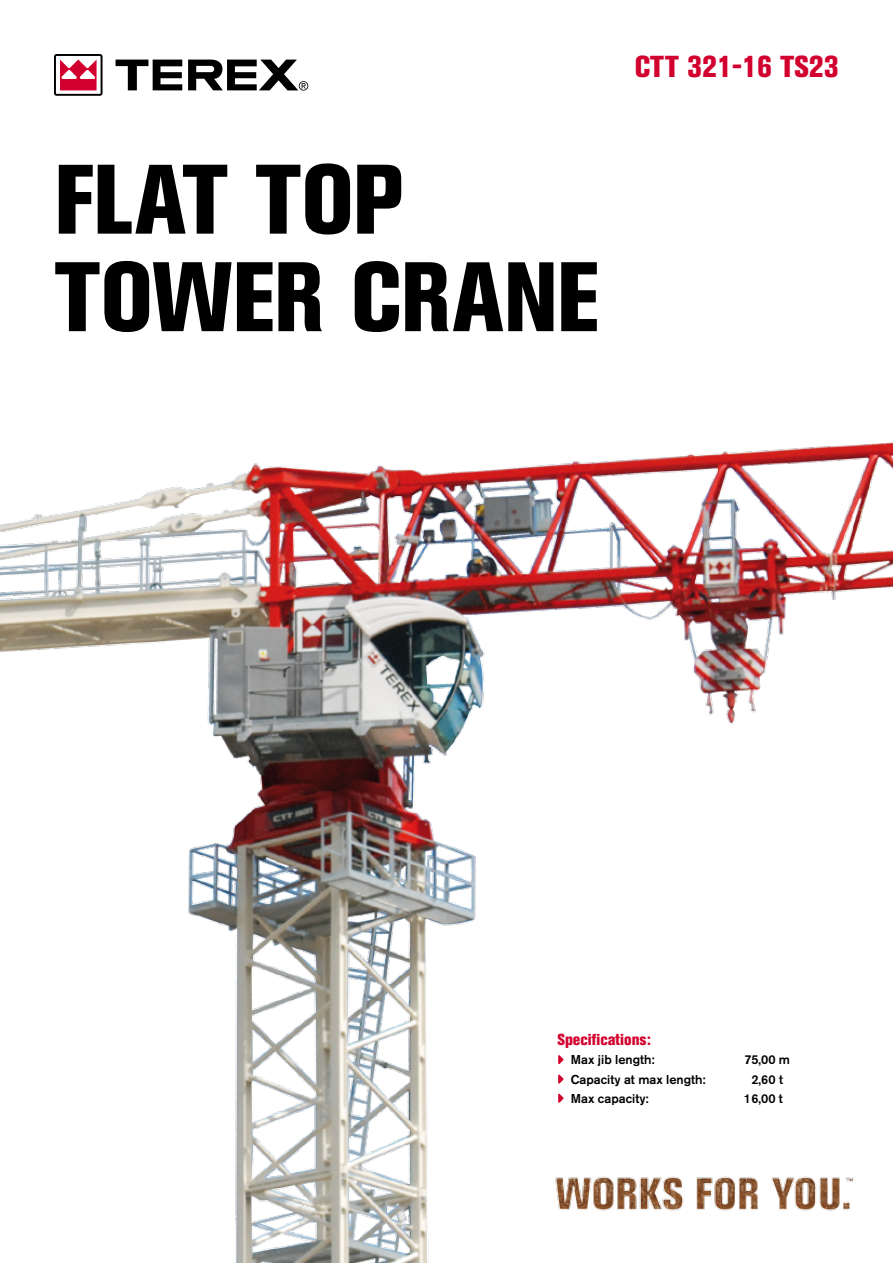
<style>
.page{position:relative;width:893px;height:1263px;background:#fff}
.page>*{position:absolute;margin:0;border:0;box-sizing:border-box;transform-origin:0 0}
.t1{font:800 condensed 97.5px/97.5px "Akzidenz Grotesk BE";letter-spacing:.01em;color:#000}
.t2{font:800 condensed 30px "Akzidenz Grotesk BE";color:#d2002e}
.t3{font:800 condensed 15.75px "Akzidenz Grotesk BE";color:#d2002e}
.t4{font:500 12.75px "Akzidenz Grotesk BE";color:#000}
</style>
<div class="page">
<img style="left:0;top:442px;width:893px;height:821px">
<img style="left:549px;top:1169px;width:305px;height:47px">
<svg style="left:54px;top:54px;width:49px;height:42px"></svg>
<svg style="left:116px;top:60px;width:66px;height:30px"></svg>
<svg style="left:188px;top:60px;width:120px;height:31px"></svg>
<svg style="left:558px;top:1055px;width:5px;height:9px"></svg>
<svg style="left:558px;top:1074px;width:5px;height:9px"></svg>
<svg style="left:558px;top:1094px;width:5px;height:9px"></svg>
<h1 class="t1" style="left:54px;top:152px;width:546px">FLAT TOP<br>TOWER CRANE</h1>
<h2 class="t2" style="left:635px;top:49px;width:16px">CTT</h2>
<h2 class="t2" style="left:687px;top:49px;width:153px">321-16 TS23</h2>
<p class="t3" style="left:557px;top:1030px;width:95px">SPECIFICATIONS:</p>
<p class="t4" style="left:571px;top:1052px;width:85px">Max jib length:</p>
<p class="t4" style="left:744px;top:1052px;width:47px">75,00 m</p>
<p class="t4" style="left:571px;top:1071px;width:136px">Capacity at max length:</p>
<p class="t4" style="left:751px;top:1071px;width:33px">2,60 t</p>
<p class="t4" style="left:571px;top:1091px;width:79px">Max capacity:</p>
<p class="t4" style="left:744px;top:1091px;width:41px">16,00 t</p>
</div>
